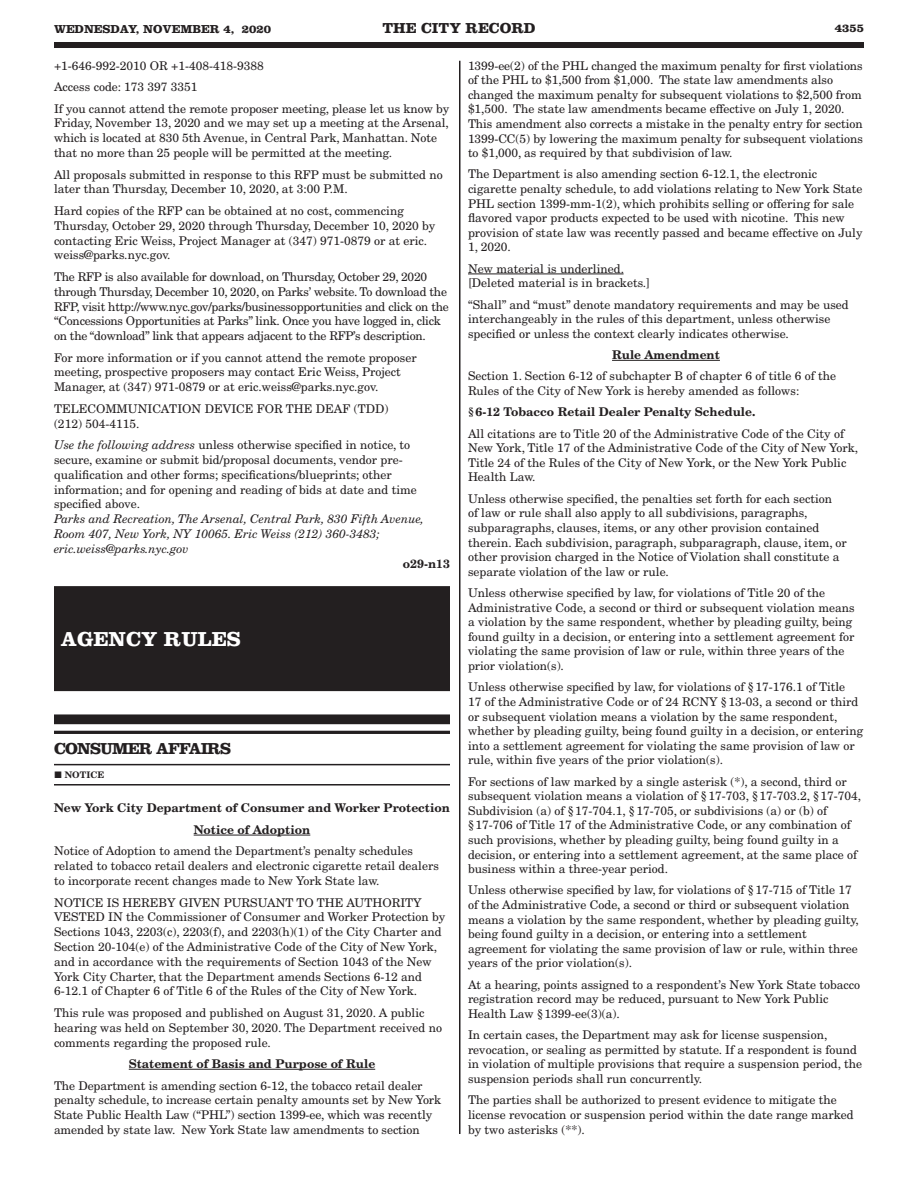
<style>
.page{position:relative;width:918px;height:1188px;background:#fff}
.page>*{position:absolute;margin:0;border:0;box-sizing:border-box;transform-origin:0 0}
.sec_name{font:700 21px "Clarendon LT Std";color:#fff}
.agency_name{font:700 16.5px "Clarendon LT Std";letter-spacing:-.05em;color:#231f20}
.t1{font:700 15px "Clarendon LT Std";color:#231f20}
.Space_After{font:12px/14.5px "New Century Schlbk LT Std";color:#231f20}
.Space_After-2{font:12px/14.9px "New Century Schlbk LT Std";letter-spacing:-.02em;color:#231f20}
.disclaimer{font:12px/14.9px "New Century Schlbk LT Std";color:#231f20}
.Space_After-3{font:700 12px "New Century Schlbk LT Std";color:#231f20}
.t2{font:italic 12px/14.9px "New Century Schlbk LT Std";color:#231f20}
.t3{font:700 12px "Clarendon LT Std";color:#231f20}
.t4{font:700 9px "New Century Schlbk LT Std";color:#231f20}
.s1{font-style:italic}
</style>
<div class="page">
<div style="left:54px;top:42px;width:810px;height:6px;background:#231f20"></div>
<hr style="left:459px;top:61px;width:1px;height:1073px;background:#231f20">
<div style="left:54px;top:586px;width:396px;height:105px;background:#231f20"></div>
<div style="left:54px;top:714px;width:396px;height:10px;background:#231f20"></div>
<hr style="left:54px;top:731px;width:396px;height:3px;background:#231f20">
<hr style="left:54px;top:764px;width:396px;height:1px;background:#231f20">
<hr style="left:54px;top:784px;width:396px;height:2px;background:#231f20">
<hr style="left:194px;top:835px;width:116px;height:1px;background:#231f20">
<hr style="left:129px;top:1069px;width:246px;height:1px;background:#231f20">
<hr style="left:468px;top:274px;width:156px;height:1px;background:#231f20">
<hr style="left:612px;top:360px;width:108px;height:1px;background:#231f20">
<p class="t3" style="left:54px;top:22px;width:219px">WEDNESDAY, NOVEMBER 4, 2020</p>
<p class="t1" style="left:382px;top:19px;width:155px">THE CITY RECORD</p>
<p class="t3" style="left:835px;top:21px;width:31px">4355</p>
<p class="Space_After" style="left:54px;top:58px;width:211px">+1-646-992-2010 OR +1-408-418-9388</p>
<p class="Space_After" style="left:54px;top:80px;width:145px">Access code: 173 397 3351</p>
<p class="Space_After" style="left:54px;top:101px;width:397px">If you cannot attend the remote proposer meeting, please let us know by Friday, November 13, 2020 and we may set up a meeting at the Arsenal, which is located at 830 5th Avenue, in Central Park, Manhattan. Note that no more than 25 people will be permitted at the meeting.</p>
<p class="Space_After" style="left:54px;top:167px;width:390px">All proposals submitted in response to this RFP must be submitted no later than Thursday, December 10, 2020, at 3:00 P.M.</p>
<p class="Space_After" style="left:54px;top:203px;width:383px">Hard copies of the RFP can be obtained at no cost, commencing Thursday, October 29, 2020 through Thursday, December 10, 2020 by contacting Eric Weiss, Project Manager at (347) 971-0879 or at eric. weiss@parks.nyc.gov.</p>
<p class="Space_After-2" style="left:54px;top:269px;width:396px">The RFP is also available for download, on Thursday, October 29, 2020 through Thursday, December 10, 2020, on Parks’ website. To download the RFP, visit http://www.nyc.gov/parks/businessopportunities and click on the “Concessions Opportunities at Parks” link. Once you have logged in, click on the “download” link that appears adjacent to the RFP’s description.</p>
<p class="Space_After" style="left:54px;top:350px;width:364px">For more information or if you cannot attend the remote proposer meeting, prospective proposers may contact Eric Weiss, Project<br>Manager, at (347) 971-0879 or at eric.weiss@parks.nyc.gov.</p>
<p class="Space_After" style="left:54px;top:401px;width:336px">TELECOMMUNICATION DEVICE FOR THE DEAF (TDD) (212) 504-4115.</p>
<p class="disclaimer" style="left:54px;top:437px;width:364px"><span class="s1">Use the following address</span> unless otherwise specified in notice, to secure, examine or submit bid/proposal documents, vendor pre&shy;qualification and other forms; specifications/blueprints; other information; and for opening and reading of bids at date and time specified above.</p>
<p class="t2" style="left:54px;top:511px;width:371px">Parks and Recreation, The Arsenal, Central Park, 830 Fifth Avenue,<br>Room 407, New York, NY 10065. Eric Weiss (212) 360-3483; eric.weiss@parks.nyc.gov</p>
<p class="Space_After-3" style="left:403px;top:556px;width:49px">o29-n13</p>
<p class="Space_After" style="left:468px;top:58px;width:396px">1399-ee(2) of the PHL changed the maximum penalty for first violations of the PHL to $1,500 from $1,000. The state law amendments also changed the maximum penalty for subsequent violations to $2,500 from $1,500. The state law amendments became effective on July 1, 2020.<br>This amendment also corrects a mistake in the penalty entry for section 1399-CC(5) by lowering the maximum penalty for subsequent violations to $1,000, as required by that subdivision of law.</p>
<p class="Space_After" style="left:468px;top:167px;width:396px">The Department is also amending section 6-12.1, the electronic cigarette penalty schedule, to add violations relating to New York State PHL section 1399-mm-1(2), which prohibits selling or offering for sale flavored vapor products expected to be used with nicotine. This new provision of state law was recently passed and became effective on July 1, 2020.</p>
<p class="Space_After" style="left:468px;top:261px;width:156px">New material is underlined.</p>
<p class="Space_After" style="left:468px;top:276px;width:184px">[Deleted material is in brackets.]</p>
<p class="Space_After" style="left:468px;top:297px;width:382px">“Shall” and “must” denote mandatory requirements and may be used interchangeably in the rules of this department, unless otherwise specified or unless the context clearly indicates otherwise.</p>
<p class="Space_After-3" style="left:612px;top:347px;width:109px">Rule Amendment</p>
<p class="Space_After" style="left:468px;top:369px;width:370px">Section 1. Section 6-12 of subchapter B of chapter 6 of title 6 of the<br>Rules of the City of New York is hereby amended as follows:</p>
<p class="Space_After-3" style="left:468px;top:405px;width:289px">§6-12 Tobacco Retail Dealer Penalty Schedule.</p>
<p class="Space_After" style="left:468px;top:426px;width:392px">All citations are to Title 20 of the Administrative Code of the City of New York, Title 17 of the Administrative Code of the City of New York, Title 24 of the Rules of the City of New York, or the New York Public Health Law.</p>
<p class="Space_After" style="left:468px;top:491px;width:380px">Unless otherwise specified, the penalties set forth for each section<br>of law or rule shall also apply to all subdivisions, paragraphs, subparagraphs, clauses, items, or any other provision contained therein. Each subdivision, paragraph, subparagraph, clause, item, or other provision charged in the Notice of Violation shall constitute a separate violation of the law or rule.</p>
<p class="Space_After" style="left:468px;top:586px;width:388px">Unless otherwise specified by law, for violations of Title 20 of the Administrative Code, a second or third or subsequent violation means a violation by the same respondent, whether by pleading guilty, being found guilty in a decision, or entering into a settlement agreement for violating the same provision of law or rule, within three years of the prior violation(s).</p>
<p class="Space_After" style="left:468px;top:680px;width:397px">Unless otherwise specified by law, for violations of §17-176.1 of Title<br>17 of the Administrative Code or of 24 RCNY §13-03, a second or third or subsequent violation means a violation by the same respondent, whether by pleading guilty, being found guilty in a decision, or entering into a settlement agreement for violating the same provision of law or rule, within five years of the prior violation(s).</p>
<p class="Space_After" style="left:468px;top:774px;width:395px">For sections of law marked by a single asterisk (*), a second, third or subsequent violation means a violation of §17-703, §17-703.2, §17-704, Subdivision (a) of §17-704.1, §17-705, or subdivisions (a) or (b) of §17-706 of Title 17 of the Administrative Code, or any combination of such provisions, whether by pleading guilty, being found guilty in a decision, or entering into a settlement agreement, at the same place of business within a three-year period.</p>
<p class="Space_After" style="left:468px;top:883px;width:392px">Unless otherwise specified by law, for violations of §17-715 of Title 17 of the Administrative Code, a second or third or subsequent violation means a violation by the same respondent, whether by pleading guilty, being found guilty in a decision, or entering into a settlement agreement for violating the same provision of law or rule, within three years of the prior violation(s).</p>
<p class="Space_After" style="left:468px;top:977px;width:394px">At a hearing, points assigned to a respondent’s New York State tobacco registration record may be reduced, pursuant to New York Public<br>Health Law §1399-ee(3)(a).</p>
<p class="Space_After" style="left:468px;top:1028px;width:396px">In certain cases, the Department may ask for license suspension, revocation, or sealing as permitted by statute. If a respondent is found in violation of multiple provisions that require a suspension period, the suspension periods shall run concurrently.</p>
<p class="Space_After" style="left:468px;top:1093px;width:387px">The parties shall be authorized to present evidence to mitigate the license revocation or suspension period within the date range marked by two asterisks (**).</p>
<p class="sec_name" style="left:61px;top:626px;width:182px">AGENCY RULES</p>
<p class="agency_name" style="left:54px;top:739px;width:179px">CONSUMER AFFAIRS</p>
<p class="t4" style="left:65px;top:769px;width:41px">NOTICE</p>
<p class="Space_After-3" style="left:54px;top:800px;width:398px">New York City Department of Consumer and Worker Protection</p>
<p class="Space_After-3" style="left:194px;top:822px;width:118px">Notice of Adoption</p>
<p class="Space_After" style="left:54px;top:844px;width:386px">Notice of Adoption to amend the Department’s penalty schedules related to tobacco retail dealers and electronic cigarette retail dealers to incorporate recent changes made to New York State law.</p>
<p class="Space_After" style="left:54px;top:895px;width:393px">NOTICE IS HEREBY GIVEN PURSUANT TO THE AUTHORITY VESTED IN the Commissioner of Consumer and Worker Protection by Sections 1043, 2203(c), 2203(f), and 2203(h)(1) of the City Charter and Section 20-104(e) of the Administrative Code of the City of New York, and in accordance with the requirements of Section 1043 of the New York City Charter, that the Department amends Sections 6-12 and 6-12.1 of Chapter 6 of Title 6 of the Rules of the City of New York.</p>
<p class="Space_After" style="left:54px;top:1005px;width:390px">This rule was proposed and published on August 31, 2020. A public hearing was held on September 30, 2020. The Department received no comments regarding the proposed rule.</p>
<p class="Space_After-3" style="left:129px;top:1056px;width:248px">Statement of Basis and Purpose of Rule</p>
<p class="Space_After" style="left:54px;top:1078px;width:389px">The Department is amending section 6-12, the tobacco retail dealer penalty schedule, to increase certain penalty amounts set by New York State Public Health Law (“PHL”) section 1399-ee, which was recently amended by state law. New York State law amendments to section</p>
</div>
